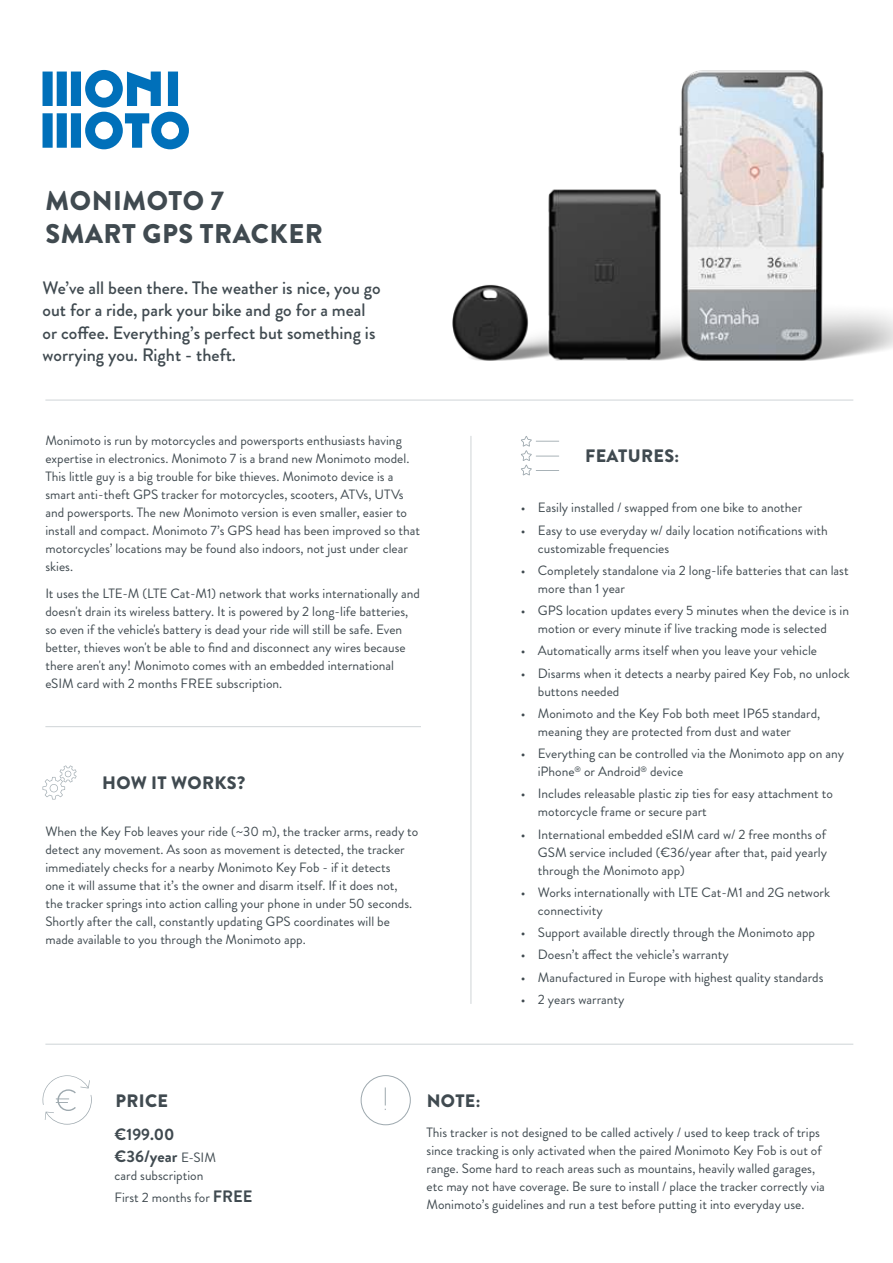
<style>
.page{position:relative;width:893px;height:1263px;background:#fff}
.page>*{position:absolute;margin:0;border:0;box-sizing:border-box;transform-origin:0 0}
.t1{font:900 27px/33px "Brandon Grotesque";letter-spacing:.02em;color:#404a50}
.t2{font:500 18px/22.5px "Brandon Grotesque";color:#404a50}
.t3{font:900 18px "Brandon Grotesque";letter-spacing:.02em;color:#404a50}
.t4{font:700 16.5px/22.2px "Brandon Grotesque";color:#404a50}
.t5{font:13.5px/18px "Brandon Grotesque";color:#404a50}
.s1{font-weight:400;font-size:13.5px}
.s2{font-weight:700;font-size:16.5px}
</style>
<div class="page">
<svg style="left:43px;top:70px;width:146px;height:79px"></svg>
<img style="left:344px;top:70px;width:548px;height:330px">
<svg style="left:43px;top:765px;width:34px;height:34px"></svg>
<hr style="left:45px;top:400px;width:808px;height:1px;background:#9da8ae">
<hr style="left:45px;top:1044px;width:808px;height:1px;background:#9da8ae">
<hr style="left:45px;top:726px;width:376px;height:1px;background:#9da8ae">
<hr style="left:471px;top:436px;width:1px;height:568px;background:#9da8ae">
<svg style="left:521px;top:436px;width:38px;height:39px"></svg>
<svg style="left:42px;top:1075px;width:50px;height:50px"></svg>
<div style="left:361px;top:1075px;width:50px;height:50px;border:1px solid #9da8ae;border-radius:50%"></div>
<svg style="left:385px;top:1087px;width:1px;height:23px"></svg>
<h1 class="t1" style="left:46px;top:184px;width:279px">MONIMOTO 7<br>SMART GPS TRACKER</h1>
<h2 class="t2" style="left:43px;top:279px;width:340px">We’ve all been there. The weather is nice, you go out for a ride, park your bike and go for a meal or coffee. Everything’s perfect but something is worrying you. Right - theft.</h2>
<p class="t5" style="left:45px;top:434px;width:376px">Monimoto is run by motorcycles and powersports enthusiasts having expertise in electronics. Monimoto 7 is a brand new Monimoto model.<br>This little guy is a big trouble for bike thieves. Monimoto device is a smart anti-theft GPS tracker for motorcycles, scooters, ATVs, UTVs and powersports. The new Monimoto version is even smaller, easier to install and compact. Monimoto 7’s GPS head has been improved so that motorcycles’ locations may be found also indoors, not just under clear skies.</p>
<p class="t5" style="left:45px;top:586px;width:376px">It uses the LTE-M (LTE Cat-M1) network that works internationally and doesn't drain its wireless battery. It is powered by 2 long-life batteries, so even if the vehicle's battery is dead your ride will still be safe. Even better, thieves won't be able to find and disconnect any wires because there aren't any! Monimoto comes with an embedded international eSIM card with 2 months FREE subscription.</p>
<h2 class="t3" style="left:102px;top:772px;width:144px">HOW IT WORKS?</h2>
<p class="t5" style="left:45px;top:825px;width:375px">When the Key Fob leaves your ride (~30 m), the tracker arms, ready to detect any movement. As soon as movement is detected, the tracker immediately checks for a nearby Monimoto Key Fob - if it detects<br>one it will assume that it’s the owner and disarm itself. If it does not, the tracker springs into action calling your phone in under 50 seconds.<br>Shortly after the call, constantly updating GPS coordinates will be made available to you through the Monimoto app.</p>
<h2 class="t3" style="left:116px;top:1090px;width:54px">PRICE</h2>
<h2 class="t3" style="left:427px;top:1090px;width:55px">NOTE:</h2>
<h2 class="t3" style="left:585px;top:445px;width:95px">FEATURES:</h2>
<p class="t5" style="left:521px;top:501px;width:283px">• Easily installed / swapped from one bike to another</p>
<p class="t5" style="left:538px;top:523px;width:291px;text-indent:-17px">• Easy to use everyday w/ daily location notifications with customizable frequencies</p>
<p class="t5" style="left:538px;top:563px;width:312px;text-indent:-17px">• Completely standalone via 2 long-life batteries that can last more than 1 year</p>
<p class="t5" style="left:521px;top:603px;width:330px;text-align:center">• GPS location updates every 5 minutes when the device is in motion or every minute if live tracking mode is selected</p>
<p class="t5" style="left:521px;top:644px;width:298px">• Automatically arms itself when you leave your vehicle</p>
<p class="t5" style="left:538px;top:666px;width:314px;text-indent:-17px">• Disarms when it detects a nearby paired Key Fob, no unlock buttons needed</p>
<p class="t5" style="left:538px;top:706px;width:284px;text-indent:-17px">• Monimoto and the Key Fob both meet IP65 standard, meaning they are protected from dust and water</p>
<p class="t5" style="left:538px;top:746px;width:308px;text-indent:-17px">• Everything can be controlled via the Monimoto app on any iPhone<sup>®</sup> or Android<sup>®</sup> device</p>
<p class="t5" style="left:538px;top:787px;width:296px;text-indent:-17px">• Includes releasable plastic zip ties for easy attachment to motorcycle frame or secure part</p>
<p class="t5" style="left:538px;top:827px;width:291px;text-align:justify;text-indent:-17px">• International embedded eSIM card w/ 2 free months of GSM service included (€36/year after that, paid yearly through the Monimoto app)</p>
<p class="t5" style="left:538px;top:885px;width:294px;text-indent:-17px">• Works internationally with LTE Cat-M1 and 2G network connectivity</p>
<p class="t5" style="left:521px;top:925px;width:296px">• Support available directly through the Monimoto app</p>
<p class="t5" style="left:521px;top:948px;width:209px">• Doesn’t affect the vehicle’s warranty</p>
<p class="t5" style="left:521px;top:970px;width:304px">• Manufactured in Europe with highest quality standards</p>
<p class="t5" style="left:521px;top:992px;width:105px">• 2 years warranty</p>
<p class="t4" style="left:115px;top:1125px;width:103px">€199.00 €36/year <span class="s1">E-SIM</span></p>
<p class="t5" style="left:115px;top:1166px;width:139px;line-height:22.2px">card subscription<br>First 2 months for <span class="s2">FREE</span></p>
<p class="t5" style="left:427px;top:1126px;width:400px">This tracker is not designed to be called actively / used to keep track of trips since tracking is only activated when the paired Monimoto Key Fob is out of range. Some hard to reach areas such as mountains, heavily walled garages, etc may not have coverage. Be sure to install / place the tracker correctly via Monimoto’s guidelines and run a test before putting it into everyday use.</p>
</div>
